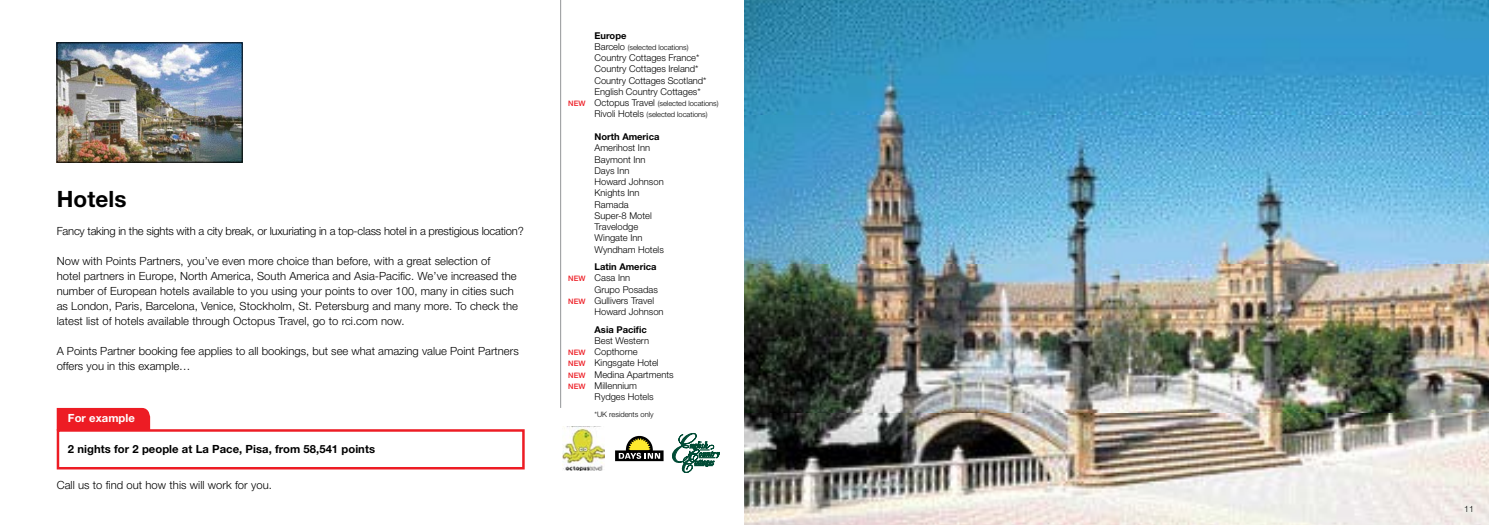
<style>
.page{position:relative;width:1489px;height:525px;background:#fff}
.page>*{position:absolute;margin:0;border:0;box-sizing:border-box;transform-origin:0 0}
.t1{font:700 22.5px "Helvetica Neue LT Pro";letter-spacing:.005em;color:#000}
.t2{font:300 11.25px/15px "Helvetica Neue LT Pro";letter-spacing:.005em;color:#000}
.t3{font:300 11.25px "Helvetica Neue LT Pro";letter-spacing:-.02em;color:#000}
.t4{font:700 11.25px "Helvetica Neue LT Pro";letter-spacing:.005em;color:#000}
.t5{font:700 11.25px "Helvetica Neue LT Pro";letter-spacing:.005em;color:#fff}
.t6{font:300 9.38px/11.2px "Helvetica Neue LT Pro";color:#000}
.t7{font:700 9.38px/11.2px "Helvetica Neue LT Pro";color:#000}
.t8{font:300 8.75px "Helvetica Neue LT Pro";color:#000}
.t9{font:300 7.5px/11.2px "Helvetica Neue LT Pro";letter-spacing:-.005em;color:#000}
.s1{font-size:9.38px}
.s2{font-weight:500;color:#ed1c24}
.s3{font-weight:500;font-size:7.5px;color:#ed1c24}
.s4{font-weight:300}
</style>
<div class="page">
<img style="left:744px;top:0;width:744px;height:524px">
<svg style="left:56px;top:407px;width:95px;height:24px;background:#ee2b32"></svg>
<div style="left:57px;top:429px;width:467px;height:40px;border:2px solid #ed1c24"></div>
<img style="left:562px;top:426px;width:43px;height:43px">
<hr style="left:560px;top:0;width:1px;height:407px;background:#939598">
<img style="left:59px;top:44px;width:181px;height:116px">
<div style="left:57px;top:42px;width:185px;height:120px;border:1px solid #000"></div>
<svg style="left:672px;top:433px;width:47px;height:40px"></svg>
<svg style="left:615px;top:435px;width:48px;height:26px"></svg>
<h1 class="t1" style="left:57px;top:184px;width:71px">Hotels</h1>
<p class="t3" style="left:57px;top:224px;width:468px">Fancy taking in the sights with a city break, or luxuriating in a top-class hotel in a prestigious location?</p>
<p class="t2" style="left:57px;top:253px;width:463px">Now with Points Partners, you’ve even more choice than before, with a great selection of<br>hotel partners in Europe, North America, South America and Asia-Pacific. We’ve increased the number of European hotels available to you using your points to over 100, many in cities such as London, Paris, Barcelona, Venice, Stockholm, St. Petersburg and many more. To check the latest list of hotels available through Octopus Travel, go to rci.com now.</p>
<p class="t2" style="left:57px;top:343px;width:463px">A Points Partner booking fee applies to all bookings, but see what amazing value Point Partners offers you in this example…</p>
<p class="t5" style="left:68px;top:411px;width:68px">For example</p>
<p class="t4" style="left:68px;top:441px;width:308px">2 nights for 2 people at La Pace, Pisa, from 58,541 points</p>
<p class="t2" style="left:57px;top:477px;width:217px">Call us to find out how this will work for you.</p>
<p class="t7" style="left:594px;top:29px;width:33px">Europe</p>
<p class="t9" style="left:594px;top:41px;width:96px"><span class="s1">Barcelo</span> (selected locations)</p>
<p class="t6" style="left:594px;top:52px;width:113px">Country Cottages France*<br>Country Cottages Ireland*<br>Country Cottages Scotland*<br>English Country Cottages*</p>
<p class="t9" style="left:594px;top:98px;width:126px;text-indent:-26px"><span class="s2">NEW</span> <span class="s1">Octopus Travel</span> (selected locations)<br><span class="s1">Rivoli Hotels</span> (selected locations)</p>
<p class="t7" style="left:594px;top:131px;width:66px">North America</p>
<p class="t6" style="left:594px;top:142px;width:71px">Amerihost Inn<br>Baymont Inn<br>Days Inn<br>Howard Johnson<br>Knights Inn<br>Ramada<br>Super-8 Motel<br>Travelodge<br>Wingate Inn<br>Wyndham Hotels</p>
<p class="t7" style="left:568px;top:261px;width:90px;text-indent:26px">Latin America<br><span class="s3">NEW</span> <span class="s4">Casa Inn</span></p>
<p class="t6" style="left:594px;top:283px;width:65px">Grupo Posadas</p>
<p class="t6" style="left:568px;top:294px;width:87px"><span class="s3">NEW</span> Gullivers Travel</p>
<p class="t6" style="left:594px;top:306px;width:71px">Howard Johnson</p>
<p class="t7" style="left:594px;top:323px;width:54px">Asia Pacific</p>
<p class="t6" style="left:594px;top:334px;width:56px">Best Western</p>
<p class="t6" style="left:568px;top:346px;width:71px"><span class="s3">NEW</span> Copthorne</p>
<p class="t6" style="left:568px;top:357px;width:92px"><span class="s3">NEW</span> Kingsgate Hotel</p>
<p class="t6" style="left:568px;top:368px;width:107px"><span class="s3">NEW</span> Medina Apartments</p>
<p class="t6" style="left:568px;top:379px;width:70px"><span class="s3">NEW</span> Millennium</p>
<p class="t6" style="left:594px;top:391px;width:61px">Rydges Hotels</p>
<p class="t9" style="left:594px;top:408px;width:61px">*UK residents only</p>
<p class="t8" style="left:1463px;top:503px;width:11px">11</p>
</div>
